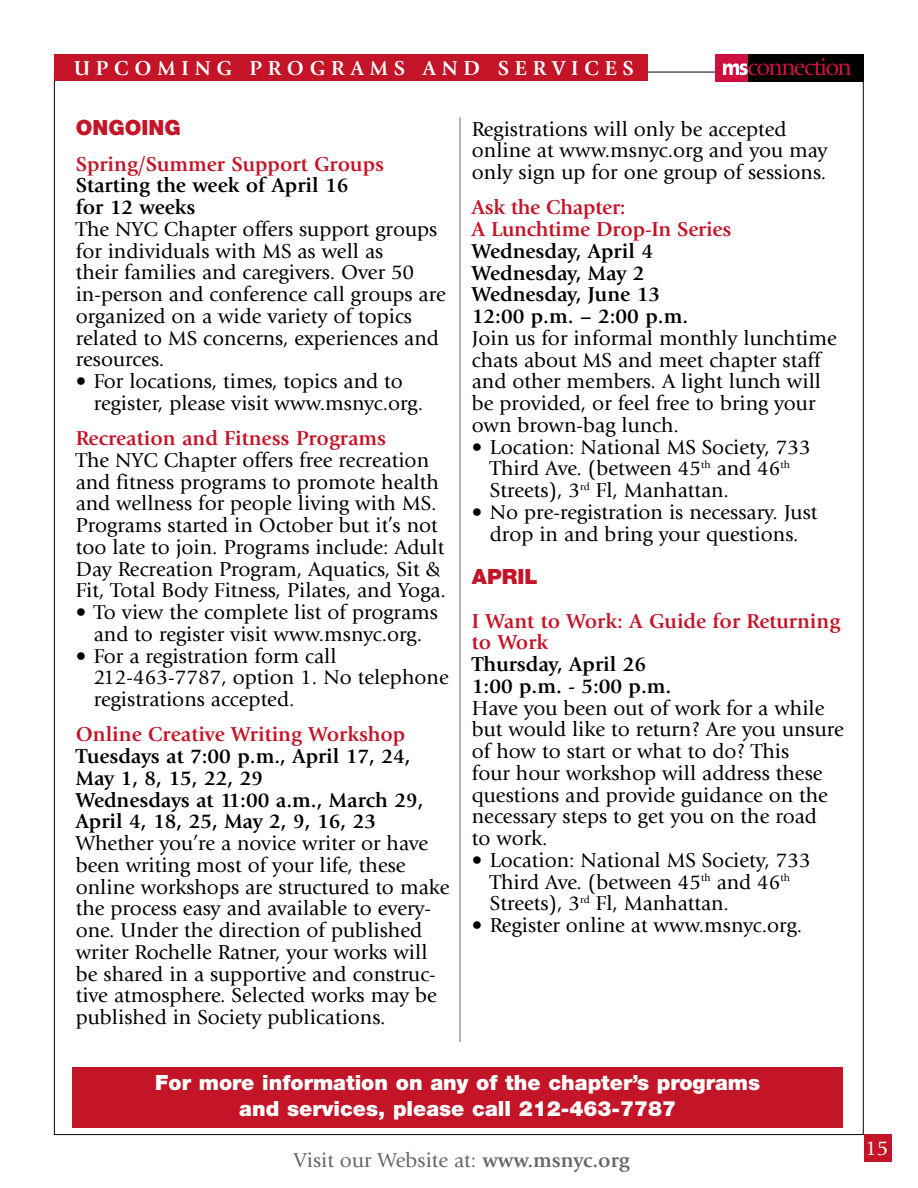
<style>
.page{position:relative;width:918px;height:1188px;background:#fff}
.page>*{position:absolute;margin:0;border:0;box-sizing:border-box;transform-origin:0 0}
.t1{font:21px/21.8px "Giovanni";color:#000}
.t2{font:700 21px/21.8px "Giovanni";color:#000}
.t3{font:700 21px/21.8px "Giovanni";color:#c41427}
.t4{font:900 21px/25.2px "Helvetica Neue";color:#fff;text-align:center}
.t5{font:21px "Giovanni";color:#666}
.t6{font:700 21px "Giovanni";letter-spacing:.28em;color:#fff}
.t7{font:900 21px "Helvetica Neue";color:#c41427}
.t8{font:21px "Giovanni";color:#fff}
.s1{font-weight:700}
</style>
<div class="page">
<div style="left:864px;top:1134px;width:28px;height:28px;background:#c41427"></div>
<div style="left:748px;top:54px;width:116px;height:28px;background:#000"></div>
<div style="left:715px;top:54px;width:33px;height:28px;background:#ce1041"></div>
<svg style="left:723px;top:58px;width:128px;height:17px"></svg>
<div style="left:54px;top:54px;width:594px;height:27px;background:#c41427"></div>
<div style="left:73px;top:1067px;width:770px;height:60px;background:#c41427"></div>
<hr style="left:460px;top:117px;width:1px;height:925px;background:#666">
<p class="t6" style="left:74px;top:60px;width:561px">UPCOMING PROGRAMS AND SERVICES</p>
<p class="t7" style="left:76px;top:120px;width:106px">ONGOING</p>
<p class="t3" style="left:76px;top:155px;width:310px">Spring/Summer Support Groups</p>
<p class="t2" style="left:76px;top:176px;width:274px">Starting the week of April 16 for 12 weeks</p>
<p class="t1" style="left:76px;top:220px;width:372px">The NYC Chapter offers support groups for individuals with MS as well as<br>their families and caregivers. Over 50 in-person and conference call groups are organized on a wide variety of topics related to MS concerns, experiences and resources.</p>
<p class="t1" style="left:94px;top:372px;width:331px;text-indent:-18px">• For locations, times, topics and to register, please visit www.msnyc.org.</p>
<p class="t3" style="left:76px;top:429px;width:312px">Recreation and Fitness Programs</p>
<p class="t1" style="left:76px;top:451px;width:372px">The NYC Chapter offers free recreation and fitness programs to promote health and wellness for people living with MS.<br>Programs started in October but it’s not too late to join. Programs include: Adult Day Recreation Program, Aquatics, Sit &amp; Fit, Total Body Fitness, Pilates, and Yoga.</p>
<p class="t1" style="left:76px;top:603px;width:364px;text-align:center">• To view the complete list of programs and to register visit www.msnyc.org.</p>
<p class="t1" style="left:94px;top:647px;width:356px;text-indent:-18px">• For a registration form call<br>212-463-7787, option 1. No telephone registrations accepted.</p>
<p class="t3" style="left:76px;top:725px;width:331px">Online Creative Writing Workshop</p>
<p class="t2" style="left:76px;top:747px;width:349px">Tuesdays at 7:00 p.m., April 17, 24,<br>May 1, 8, 15, 22, 29<br>Wednesdays at 11:00 a.m., March 29,<br>April 4, 18, 25, May 2, 9, 16, 23</p>
<p class="t1" style="left:76px;top:834px;width:375px">Whether you’re a novice writer or have been writing most of your life, these online workshops are structured to make the process easy and available to every&shy;one. Under the direction of published writer Rochelle Ratner, your works will be shared in a supportive and construc&shy;tive atmosphere. Selected works may be published in Society publications.</p>
<p class="t1" style="left:472px;top:120px;width:357px">Registrations will only be accepted online at www.msnyc.org and you may only sign up for one group of sessions.</p>
<p class="t3" style="left:472px;top:198px;width:261px">Ask the Chapter:<br>A Lunchtime Drop-In Series</p>
<p class="t2" style="left:472px;top:242px;width:218px">Wednesday, April 4<br>Wednesday, May 2<br>Wednesday, June 13<br>12:00 p.m. – 2:00 p.m.</p>
<p class="t1" style="left:472px;top:329px;width:367px">Join us for informal monthly lunchtime chats about MS and meet chapter staff and other members. A light lunch will be provided, or feel free to bring your own brown-bag lunch.</p>
<p class="t1" style="left:490px;top:438px;width:322px;text-indent:-18px">• Location: National MS Society, 733<br>Third Ave. (between 45<sup>th</sup> and 46<sup>th<br></sup>Streets), 3<sup>rd</sup> Fl, Manhattan.</p>
<p class="t1" style="left:472px;top:503px;width:347px;text-align:center">• No pre-registration is necessary. Just drop in and bring your questions.</p>
<p class="t7" style="left:472px;top:569px;width:67px">APRIL</p>
<p class="t3" style="left:472px;top:612px;width:370px">I Want to Work: A Guide for Returning to Work</p>
<p class="t2" style="left:472px;top:655px;width:201px">Thursday, April 26<br>1:00 p.m. - 5:00 p.m.</p>
<p class="t1" style="left:472px;top:699px;width:374px">Have you been out of work for a while but would like to return? Are you unsure of how to start or what to do? This<br>four hour workshop will address these questions and provide guidance on the necessary steps to get you on the road<br>to work.</p>
<p class="t1" style="left:490px;top:851px;width:322px;text-indent:-18px">• Location: National MS Society, 733<br>Third Ave. (between 45<sup>th</sup> and 46<sup>th<br></sup>Streets), 3<sup>rd</sup> Fl, Manhattan.</p>
<p class="t1" style="left:472px;top:916px;width:332px">• Register online at www.msnyc.org.</p>
<p class="t4" style="left:155px;top:1072px;width:606px">For more information on any of the chapter’s programs and services, please call 212-463-7787</p>
<p class="t5" style="left:294px;top:1152px;width:337px">Visit our Website at: <span class="s1">www.msnyc.org</span></p>
<p class="t8" style="left:865px;top:1140px;width:25px">15</p>
</div>
